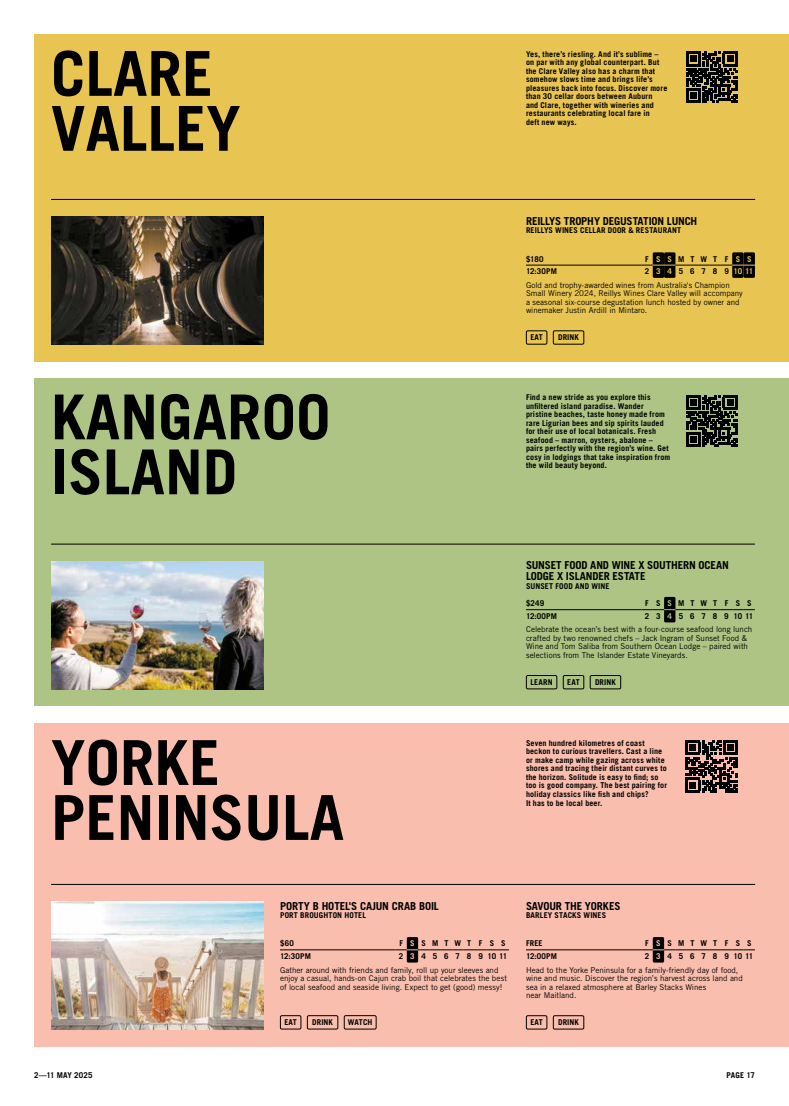
<style>
.page{position:relative;width:789px;height:1106px;background:#fff}
.page>*{position:absolute;margin:0;border:0;box-sizing:border-box;transform-origin:0 0}
.t1{font:700 62px/54.9px "Trade Gothic LT Std";color:#000}
.t2{font:700 11px/10.6px "Trade Gothic LT Std";letter-spacing:-.015em;color:#000}
.t3{font:700 8px/8.5px "Trade Gothic LT Std";letter-spacing:.02em;color:#000}
.t4{font:8px/8.5px "Trade Gothic LT Std";color:#000}
.t5{font:700 8px "Trade Gothic LT Std";letter-spacing:.86em;color:#000}
.t6{font:700 8px "Trade Gothic LT Std";color:#e8c453}
.s1{color:#e8c453}
.s2{color:#adc484}
.s3{color:#fabeae}
</style>
<div class="page">
<div style="left:34px;top:378px;width:754px;height:328px;background:#adc484"></div>
<div style="left:34px;top:34px;width:754px;height:327px;background:#e8c453"></div>
<div style="left:34px;top:723px;width:754px;height:323px;background:#fabeae"></div>
<svg style="left:686px;top:395px;width:50px;height:51px"></svg>
<hr style="left:51px;top:544px;width:703px;height:1px;background:#000">
<img style="left:51px;top:561px;width:212px;height:128px">
<hr style="left:51px;top:199px;width:703px;height:1px;background:#000">
<svg style="left:686px;top:52px;width:50px;height:51px"></svg>
<img style="left:51px;top:217px;width:212px;height:127px">
<hr style="left:51px;top:884px;width:703px;height:1px;background:#000">
<svg style="left:685px;top:740px;width:52px;height:52px"></svg>
<img style="left:51px;top:901px;width:212px;height:128px">
<div style="left:525px;top:330px;width:22px;height:14px;border:1px solid #000"></div>
<div style="left:552px;top:330px;width:31px;height:14px;border:1px solid #000"></div>
<div style="left:731px;top:252px;width:12px;height:26px;background:#000"></div>
<div style="left:743px;top:252px;width:11px;height:26px;background:#000"></div>
<hr style="left:525px;top:265px;width:116px;height:1px;background:#000">
<div style="left:652px;top:252px;width:11px;height:26px;background:#000"></div>
<div style="left:663px;top:252px;width:12px;height:26px;background:#000"></div>
<svg style="left:641px;top:265px;width:113px;height:1px"></svg>
<div style="left:525px;top:1015px;width:22px;height:14px;border:1px solid #000"></div>
<div style="left:552px;top:1015px;width:31px;height:14px;border:1px solid #000"></div>
<hr style="left:525px;top:609px;width:116px;height:1px;background:#000">
<div style="left:663px;top:597px;width:12px;height:25px;background:#000"></div>
<svg style="left:641px;top:609px;width:113px;height:1px"></svg>
<div style="left:562px;top:675px;width:21px;height:14px;border:1px solid #000"></div>
<div style="left:589px;top:675px;width:31px;height:14px;border:1px solid #000"></div>
<div style="left:525px;top:675px;width:32px;height:14px;border:1px solid #000"></div>
<div style="left:652px;top:937px;width:11px;height:25px;background:#000"></div>
<hr style="left:525px;top:949px;width:116px;height:1px;background:#000">
<svg style="left:641px;top:949px;width:113px;height:1px"></svg>
<div style="left:406px;top:937px;width:12px;height:25px;background:#000"></div>
<hr style="left:280px;top:949px;width:115px;height:1px;background:#000">
<svg style="left:395px;top:949px;width:113px;height:1px"></svg>
<div style="left:280px;top:1015px;width:21px;height:14px;border:1px solid #000"></div>
<div style="left:307px;top:1015px;width:31px;height:14px;border:1px solid #000"></div>
<div style="left:343px;top:1015px;width:33px;height:14px;border:1px solid #000"></div>
<h1 class="t1" style="left:51px;top:45px;width:191px">CLARE<br>VALLEY</h1>
<p class="t3" style="left:525px;top:50px;width:143px">Yes, there’s riesling. And it’s sublime – on par with any global counterpart. But the Clare Valley also has a charm that somehow slows time and brings life’s pleasures back into focus. Discover more than 30 cellar doors between Auburn<br>and Clare, together with wineries and restaurants celebrating local fare in<br>deft new ways.</p>
<h2 class="t2" style="left:525px;top:215px;width:173px">REILLYS TROPHY DEGUSTATION LUNCH</h2>
<p class="t3" style="left:525px;top:226px;width:157px">REILLYS WINES CELLAR DOOR &amp; RESTAURANT</p>
<p class="t3" style="left:525px;top:252px;width:32px;line-height:12.8px">$180<br>12:30PM</p>
<p class="t3" style="left:645px;top:254px;width:73px">F <span class="s1">SS</span>MTWT</p>
<p class="t6" style="left:735px;top:254px;width:17px">S S</p>
<p class="t3" style="left:723px;top:252px;width:6px;line-height:12.8px">F<br>9</p>
<p class="t5" style="left:644px;top:266px;width:74px">2<span class="s1">34</span>5678</p>
<p class="t6" style="left:733px;top:266px;width:21px">10 11</p>
<p class="t4" style="left:525px;top:281px;width:218px">Gold and trophy-awarded wines from Australia's Champion Small Winery 2024, Reillys Wines Clare Valley will accompany a seasonal six-course degustation lunch hosted by owner and winemaker Justin Ardill in Mintaro.</p>
<p class="t3" style="left:530px;top:333px;width:14px">EAT</p>
<p class="t3" style="left:557px;top:333px;width:22px">DRINK</p>
<h1 class="t1" style="left:51px;top:389px;width:281px">KANGAROO<br>ISLAND</h1>
<p class="t3" style="left:525px;top:393px;width:146px">Find a new stride as you explore this unfiltered island paradise. Wander pristine beaches, taste honey made from rare Ligurian bees and sip spirits lauded for their use of local botanicals. Fresh seafood – marron, oysters, abalone – pairs perfectly with the region’s wine. Get cosy in lodgings that take inspiration from the wild beauty beyond.</p>
<h2 class="t2" style="left:525px;top:560px;width:204px">SUNSET FOOD AND WINE X SOUTHERN OCEAN<br>LODGE X ISLANDER ESTATE</h2>
<p class="t3" style="left:525px;top:581px;width:85px">SUNSET FOOD AND WINE</p>
<p class="t3" style="left:723px;top:597px;width:6px;line-height:12.8px">F<br>9</p>
<p class="t3" style="left:525px;top:597px;width:33px;line-height:12.8px">$249<br>12:00PM</p>
<p class="t3" style="left:645px;top:599px;width:73px">F S<span class="s2">S</span>MTWT</p>
<p class="t3" style="left:735px;top:599px;width:17px">S S</p>
<p class="t5" style="left:644px;top:611px;width:74px">23<span class="s2">4</span>5678</p>
<p class="t3" style="left:733px;top:611px;width:21px">10 11</p>
<p class="t4" style="left:525px;top:625px;width:228px">Celebrate the ocean’s best with a four-course seafood long lunch crafted by two renowned chefs – Jack Ingram of Sunset Food &amp; Wine and Tom Saliba from Southern Ocean Lodge – paired with selections from The Islander Estate Vineyards.</p>
<p class="t3" style="left:530px;top:678px;width:24px">LEARN</p>
<p class="t3" style="left:567px;top:678px;width:14px">EAT</p>
<p class="t3" style="left:594px;top:678px;width:22px">DRINK</p>
<h1 class="t1" style="left:51px;top:734px;width:294px">YORKE<br>PENINSULA</h1>
<p class="t3" style="left:525px;top:738px;width:142px">Seven hundred kilometres of coast beckon to curious travellers. Cast a line or make camp while gazing across white shores and tracing their distant curves to the horizon. Solitude is easy to find; so too is good company. The best pairing for holiday classics like fish and chips?<br>It has to be local beer.</p>
<h2 class="t2" style="left:280px;top:900px;width:160px">PORTY B HOTEL'S CAJUN CRAB BOIL</h2>
<p class="t3" style="left:280px;top:911px;width:87px">PORT BROUGHTON HOTEL</p>
<h2 class="t2" style="left:525px;top:900px;width:96px">SAVOUR THE YORKES</h2>
<p class="t3" style="left:525px;top:911px;width:82px">BARLEY STACKS WINES</p>
<p class="t3" style="left:280px;top:937px;width:32px;line-height:12.8px">$60<br>12:30PM</p>
<p class="t3" style="left:399px;top:939px;width:73px">F <span class="s3">S</span>SMTWT</p>
<p class="t3" style="left:489px;top:939px;width:17px">S S</p>
<p class="t3" style="left:478px;top:937px;width:6px;line-height:12.8px">F<br>9</p>
<p class="t5" style="left:398px;top:951px;width:74px">2<span class="s3">3</span>45678</p>
<p class="t3" style="left:487px;top:951px;width:21px">10 11</p>
<p class="t3" style="left:525px;top:937px;width:33px;line-height:12.8px">FREE<br>12:00PM</p>
<p class="t3" style="left:645px;top:939px;width:73px">F <span class="s3">S</span>SMTWT</p>
<p class="t3" style="left:735px;top:939px;width:17px">S S</p>
<p class="t3" style="left:723px;top:937px;width:6px;line-height:12.8px">F<br>9</p>
<p class="t5" style="left:644px;top:951px;width:74px">2<span class="s3">3</span>45678</p>
<p class="t3" style="left:733px;top:951px;width:21px">10 11</p>
<p class="t4" style="left:280px;top:965px;width:228px">Gather around with friends and family, roll up your sleeves and enjoy a casual, hands-on Cajun crab boil that celebrates the best of local seafood and seaside living. Expect to get (good) messy!</p>
<p class="t3" style="left:284px;top:1018px;width:14px">EAT</p>
<p class="t3" style="left:312px;top:1018px;width:22px">DRINK</p>
<p class="t3" style="left:348px;top:1018px;width:26px">WATCH</p>
<p class="t4" style="left:525px;top:965px;width:218px">Head to the Yorke Peninsula for a family-friendly day of food, wine and music. Discover the region’s harvest across land and sea in a relaxed atmosphere at Barley Stacks Wines<br>near Maitland.</p>
<p class="t3" style="left:530px;top:1018px;width:14px">EAT</p>
<p class="t3" style="left:557px;top:1018px;width:22px">DRINK</p>
<p class="t3" style="left:34px;top:1070px;width:60px">2—11 MAY 2025</p>
<p class="t3" style="left:726px;top:1070px;width:30px">PAGE 17</p>
</div>
